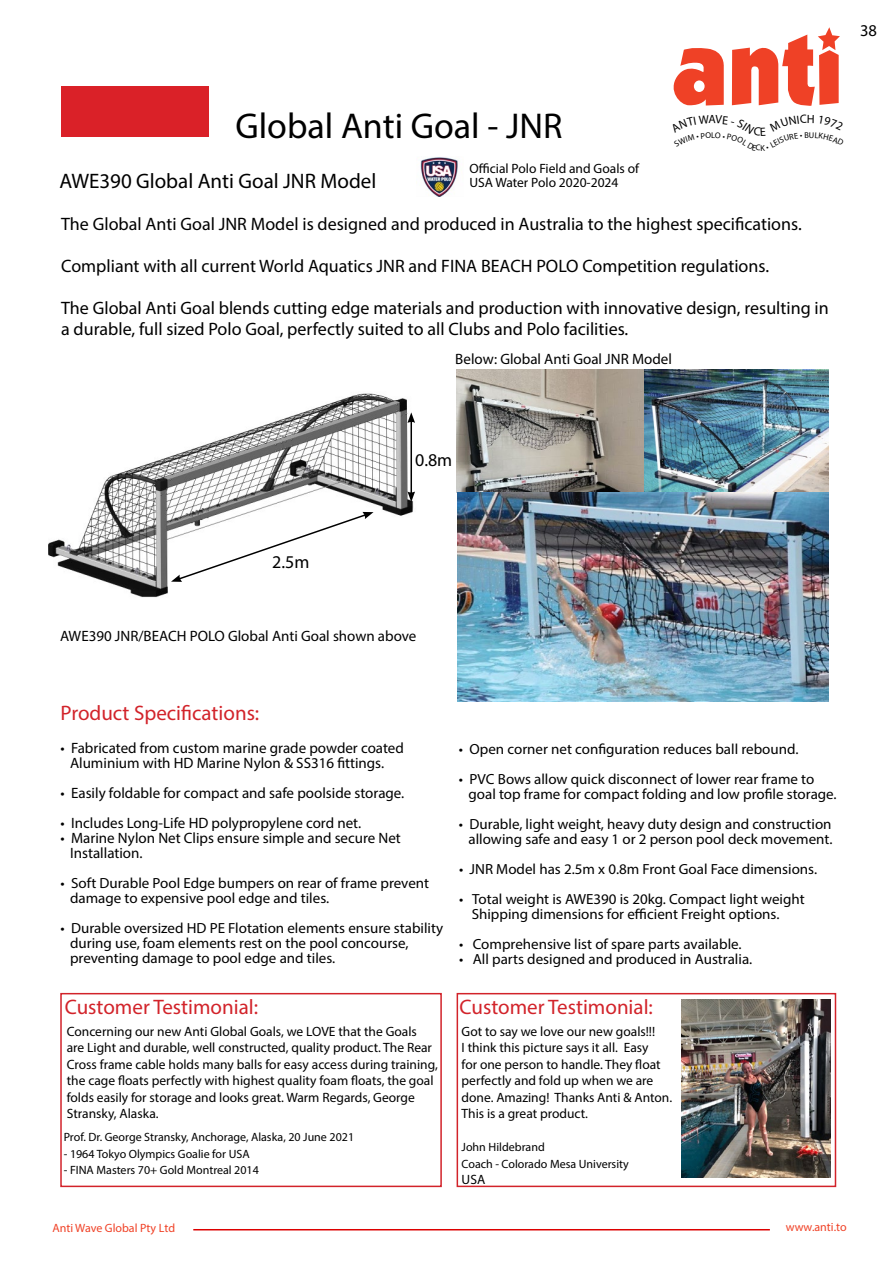
<style>
.page{position:relative;width:893px;height:1263px;background:#fff}
.page>*{position:absolute;margin:0;border:0;box-sizing:border-box;transform-origin:0 0}
.t1{font:36px "Myriad Pro";color:#000}
.t2{font:21px "Myriad Pro";color:#d2232a}
.t3{font:21px "Myriad Pro";color:#000}
.t4{font:18px/21px "Myriad Pro";color:#000}
.t5{font:16.5px "Myriad Pro";color:#000}
.t6{font:15px/15px "Myriad Pro";color:#000}
.t7{font:14.7px/15px "Myriad Pro";color:#000}
.t8{font:13.5px/16.5px "Myriad Pro";color:#000}
.t9{font:12px/16.5px "Myriad Pro";color:#000}
.t10{font:12px "Myriad Pro";color:#f04227}
</style>
<div class="page">
<svg style="left:673px;top:48px;width:51px;height:58px"></svg>
<svg style="left:732px;top:27px;width:108px;height:79px"></svg>
<hr style="left:193px;top:1229px;width:577px;height:1px;background:#d00">
<div style="left:61px;top:86px;width:147px;height:51px;background:#da2128"></div>
<img style="left:456px;top:369px;width:372px;height:124px">
<div style="left:457px;top:993px;width:379px;height:194px;border:2px solid #d2232a"></div>
<div style="left:60px;top:993px;width:382px;height:194px;border:2px solid #d2232a"></div>
<img style="left:681px;top:999px;width:149px;height:179px">
<img style="left:48px;top:393px;width:366px;height:205px">
<svg style="left:171px;top:512px;width:203px;height:70px"></svg>
<hr style="left:410px;top:421px;width:2px;height:73px;background:#000">
<svg style="left:407px;top:412px;width:8px;height:11px"></svg>
<svg style="left:407px;top:491px;width:8px;height:11px"></svg>
<img style="left:458px;top:493px;width:370px;height:209px">
<img style="left:420px;top:157px;width:38px;height:39px">
<h1 class="t1" style="left:236px;top:104px;width:328px">Global Anti Goal - JNR</h1>
<h2 class="t3" style="left:60px;top:168px;width:318px">AWE390 Global Anti Goal JNR Model</h2>
<p class="t4" style="left:61px;top:213px;width:742px">The Global Anti Goal JNR Model is designed and produced in Australia to the highest specifications.</p>
<p class="t4" style="left:61px;top:255px;width:709px">Compliant with all current World Aquatics JNR and FINA BEACH POLO Competition regulations.</p>
<p class="t4" style="left:61px;top:297px;width:769px">The Global Anti Goal blends cutting edge materials and production with innovative design, resulting in a durable, full sized Polo Goal, perfectly suited to all Clubs and Polo facilities.</p>
<p class="t8" style="left:469px;top:162px;width:171px;line-height:13.5px">Official Polo Field and Goals of<br>USA Water Polo 2020-2024</p>
<p class="t6" style="left:455px;top:351px;width:218px">Below: Global Anti Goal JNR Model</p>
<p class="t5" style="left:860px;top:20px;width:18px">38</p>
<p class="t4" style="left:272px;top:551px;width:39px">2.5m</p>
<p class="t4" style="left:415px;top:449px;width:39px">0.8m</p>
<p class="t6" style="left:60px;top:628px;width:358px">AWE390 JNR/BEACH POLO Global Anti Goal shown above</p>
<h2 class="t2" style="left:61px;top:700px;width:200px">Product Specifications:</h2>
<p class="t6" style="left:70px;top:740px;width:335px;text-indent:-10px">• Fabricated from custom marine grade powder coated<br>Aluminium with HD Marine Nylon &amp; SS316 fittings.</p>
<p class="t6" style="left:61px;top:785px;width:345px">• Easily foldable for compact and safe poolside storage.</p>
<p class="t6" style="left:61px;top:815px;width:302px">• Includes Long-Life HD polypropylene cord net.</p>
<p class="t6" style="left:70px;top:830px;width:332px;text-indent:-10px">• Marine Nylon Net Clips ensure simple and secure Net<br>Installation.</p>
<p class="t7" style="left:70px;top:875px;width:361px;text-indent:-10px">• Soft Durable Pool Edge bumpers on rear of frame prevent damage to expensive pool edge and tiles.</p>
<p class="t7" style="left:70px;top:920px;width:375px;text-indent:-10px">• Durable oversized HD PE Flotation elements ensure stability during use, foam elements rest on the pool concourse, preventing damage to pool edge and tiles.</p>
<h2 class="t2" style="left:65px;top:994px;width:195px">Customer Testimonial:</h2>
<p class="t8" style="left:67px;top:1022px;width:373px">Concerning our new Anti Global Goals, we LOVE that the Goals<br>are Light and durable, well constructed, quality product. The Rear Cross frame cable holds many balls for easy access during training, the cage floats perfectly with highest quality foam floats, the goal folds easily for storage and looks great. Warm Regards, George Stransky, Alaska.</p>
<p class="t9" style="left:64px;top:1129px;width:292px">Prof. Dr. George Stransky, Anchorage, Alaska, 20 June 2021</p>
<p class="t9" style="left:64px;top:1145px;width:187px">- 1964 Tokyo Olympics Goalie for USA</p>
<p class="t9" style="left:64px;top:1162px;width:197px">- FINA Masters 70+ Gold Montreal 2014</p>
<p class="t7" style="left:459px;top:741px;width:341px">• Open corner net configuration reduces ball rebound.</p>
<p class="t7" style="left:468px;top:771px;width:370px;text-indent:-10px">• PVC Bows allow quick disconnect of lower rear frame to goal top frame for compact folding and low profile storage.</p>
<p class="t7" style="left:459px;top:816px;width:375px;text-align:right">• Durable, light weight, heavy duty design and construction allowing safe and easy 1 or 2 person pool deck movement.</p>
<p class="t7" style="left:459px;top:861px;width:360px">• JNR Model has 2.5m x 0.8m Front Goal Face dimensions.</p>
<p class="t7" style="left:472px;top:891px;width:335px;text-indent:-13px">• Total weight is AWE390 is 20kg. Compact light weight<br>Shipping dimensions for efficient Freight options.</p>
<p class="t7" style="left:459px;top:936px;width:284px">• Comprehensive list of spare parts available.</p>
<p class="t7" style="left:459px;top:951px;width:295px">• All parts designed and produced in Australia.</p>
<h2 class="t2" style="left:460px;top:994px;width:195px">Customer Testimonial:</h2>
<p class="t8" style="left:462px;top:1022px;width:212px">Got to say we love our new goals!!!<br>I think this picture says it all. Easy<br>for one person to handle. They float perfectly and fold up when we are done. Amazing! Thanks Anti &amp; Anton.<br>This is a great product.</p>
<p class="t9" style="left:462px;top:1138px;width:169px">John Hildebrand<br>Coach - Colorado Mesa University</p>
<p class="t8" style="left:462px;top:1171px;width:25px">USA</p>
<p class="t10" style="left:52px;top:1220px;width:124px">Anti Wave Global Pty Ltd</p>
<p class="t10" style="left:786px;top:1220px;width:62px">www.anti.to</p>
</div>
